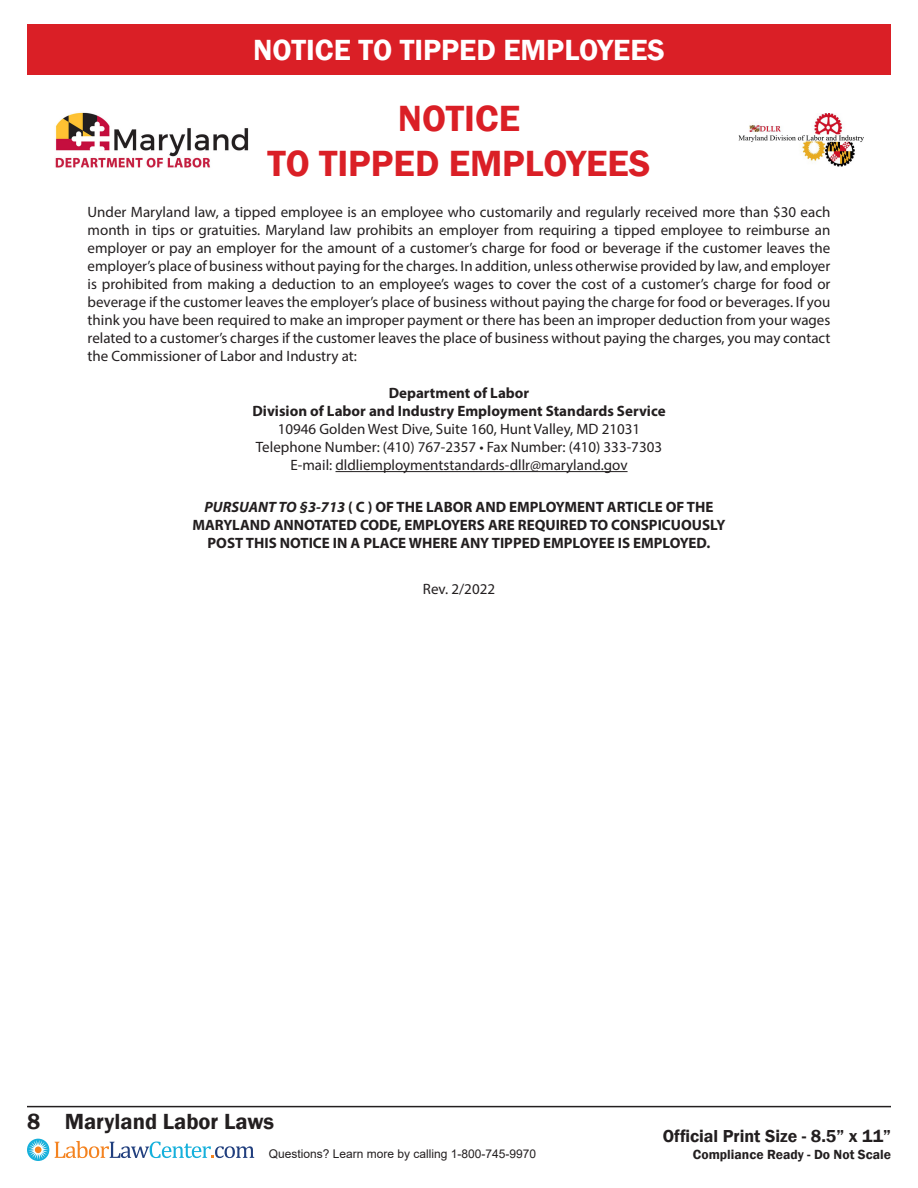
<style>
.page{position:relative;width:918px;height:1188px;background:#fff}
.page>*{position:absolute;margin:0;border:0;box-sizing:border-box;transform-origin:0 0}
.t1{font:600 37.5px "Franklin Gothic";color:#da1f26}
.t2{font:600 30px "Franklin Gothic";color:#fff}
.t3{font:600 22.5px "Franklin Gothic";color:#231f20}
.t4{font:600 17.85px "Franklin Gothic";color:#231f20}
.t5{font:15px/18px "Myriad Pro";color:#231f20;text-align:justify}
.t6{font:700 15px/18px "Myriad Pro";color:#231f20;text-align:center}
.t7{font:600 13.65px "Franklin Gothic";color:#231f20}
.t8{font:12px "Arial";color:#231f20}
.s1{font-style:italic}
</style>
<div class="page">
<hr style="left:27px;top:1106px;width:864px;height:1px;background:#231f20">
<svg style="left:27px;top:1139px;width:22px;height:22px"></svg>
<div style="left:35px;top:1146px;width:7px;height:7px;background:#f58320;border-radius:50%"></div>
<svg style="left:55px;top:1141px;width:199px;height:17px"></svg>
<div style="left:27px;top:24px;width:864px;height:50px;background:#da1f26"></div>
<hr style="left:335px;top:471px;width:293px;height:1px;background:#231f20">
<img style="left:739px;top:114px;width:125px;height:53px">
<img style="left:55px;top:112px;width:194px;height:56px">
<p class="t2" style="left:253px;top:31px;width:413px">NOTICE TO TIPPED EMPLOYEES</p>
<p class="t1" style="left:398px;top:95px;width:124px">NOTICE</p>
<p class="t1" style="left:267px;top:140px;width:385px">TO TIPPED EMPLOYEES</p>
<p class="t5" style="left:88px;top:203px;width:744px">Under Maryland law, a tipped employee is an employee who customarily and regularly received more than $30 each month in tips or gratuities. Maryland law prohibits an employer from requiring a tipped employee to reimburse an employer or pay an employer for the amount of a customer’s charge for food or beverage if the customer leaves the employer’s place of business without paying for the charges. In addition, unless otherwise provided by law, and employer is prohibited from making a deduction to an employee’s wages to cover the cost of a customer’s charge for food or beverage if the customer leaves the employer’s place of business without paying the charge for food or beverages. If you think you have been required to make an improper payment or there has been an improper deduction from your wages related to a customer’s charges if the customer leaves the place of business without paying the charges, you may contact the Commissioner of Labor and Industry at:</p>
<p class="t6" style="left:389px;top:384px;width:142px">Department of Labor</p>
<p class="t6" style="left:252px;top:402px;width:415px">Division of Labor and Industry Employment Standards Service</p>
<p class="t5" style="left:278px;top:420px;width:364px">10946 Golden West Dive, Suite 160, Hunt Valley, MD 21031</p>
<p class="t5" style="left:256px;top:438px;width:408px">Telephone Number: (410) 767-2357 • Fax Number: (410) 333-7303</p>
<p class="t5" style="left:290px;top:456px;width:339px">E-mail: dldliemploymentstandards-dllr@maryland.gov</p>
<p class="t6" style="left:192px;top:498px;width:535px"><span class="s1">PURSUANT TO §3-713</span> ( C ) OF THE LABOR AND EMPLOYMENT ARTICLE OF THE<br>MARYLAND ANNOTATED CODE, EMPLOYERS ARE REQUIRED TO CONSPICUOUSLY<br>POST THIS NOTICE IN A PLACE WHERE ANY TIPPED EMPLOYEE IS EMPLOYED.</p>
<p class="t5" style="left:423px;top:580px;width:74px">Rev. 2/2022</p>
<h3 class="t3" style="left:27px;top:1107px;width:249px">8 Maryland Labor Laws</h3>
<p class="t8" style="left:269px;top:1146px;width:269px">Questions? Learn more by calling 1-800-745-9970</p>
<p class="t4" style="left:663px;top:1125px;width:230px">Official Print Size - 8.5” x 11”</p>
<p class="t7" style="left:693px;top:1146px;width:200px">Compliance Ready - Do Not Scale</p>
</div>
